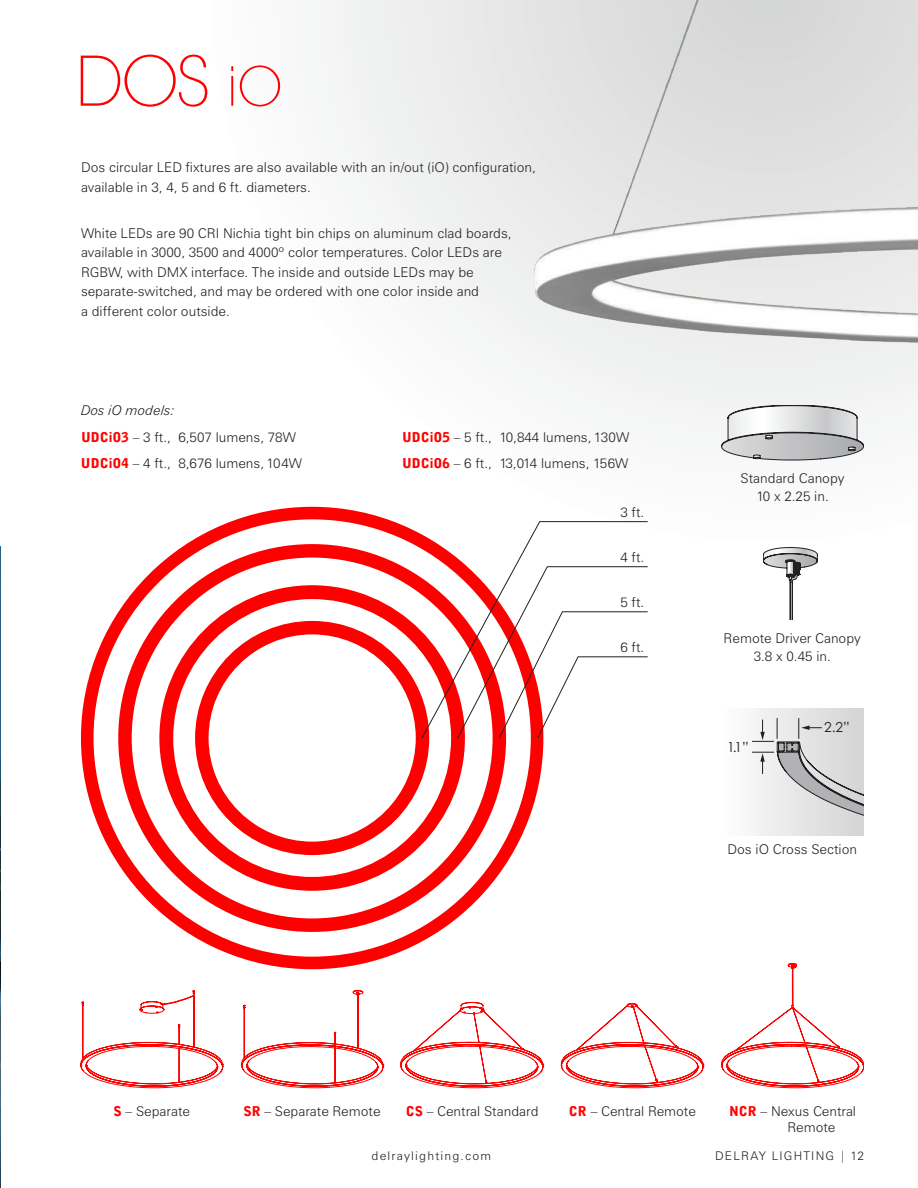
<style>
.page{position:relative;width:918px;height:1188px;background:#fff}
.page>*{position:absolute;margin:0;border:0;box-sizing:border-box;transform-origin:0 0}
.t1{font:200 70.5px "Avant Garde IT Cby BT";color:#f00}
.t2{font:13.8px "Century Gothic";color:#231f20}
.t3{font:300 13.5px/19.5px "Zurich BT";color:#231f20}
.t4{font:300 12px "Zurich BT";letter-spacing:.1em;color:#231f20}
.s1{font-size:55.5px}
.s2{font-style:italic}
.s3{font-family:"Bell Gothic Std";font-weight:900;color:#f00}
</style>
<div class="page">
<img style="left:0;top:546px;width:1px;height:642px">
<svg style="left:81px;top:990px;width:303px;height:98px"></svg>
<svg style="left:400px;top:963px;width:464px;height:125px"></svg>
<svg style="left:722px;top:405px;width:142px;height:55px"></svg>
<svg style="left:752px;top:718px;width:112px;height:118px;background:#d3d3d4"></svg>
<svg style="left:763px;top:547px;width:54px;height:72px"></svg>
<img style="left:527px;top:0;width:391px;height:350px">
<svg style="left:81px;top:507px;width:462px;height:462px"></svg>
<svg style="left:422px;top:521px;width:226px;height:217px"></svg>
<svg style="left:457px;top:566px;width:191px;height:172px"></svg>
<h1 class="t1" style="left:76px;top:55px;width:207px">DOS <span class="s1">iO</span></h1>
<p class="t3" style="left:81px;top:159px;width:456px">Dos circular LED fixtures are also available with an in/out (iO) configuration, available in 3, 4, 5 and 6 ft. diameters.</p>
<p class="t3" style="left:81px;top:224px;width:432px">White LEDs are 90 CRI Nichia tight bin chips on aluminum clad boards, available in 3000, 3500 and 4000º color temperatures. Color LEDs are RGBW, with DMX interface. The inside and outside LEDs may be separate-switched, and may be ordered with one color inside and<br>a different color outside.</p>
<p class="t3" style="left:81px;top:399px;width:217px;line-height:26.2px"><span class="s2">Dos iO models:<br></span><span class="s3">UDCiO3</span> – 3 ft., 6,507 lumens, 78W</p>
<p class="t3" style="left:402px;top:428px;width:229px"><span class="s3">UDCiO5</span> – 5 ft., 10,844 lumens, 130W</p>
<p class="t3" style="left:81px;top:455px;width:223px"><span class="s3">UDCiO4</span> – 4 ft., 8,676 lumens, 104W</p>
<p class="t3" style="left:402px;top:455px;width:228px"><span class="s3">UDCiO6</span> – 6 ft., 13,014 lumens, 156W</p>
<p class="t3" style="left:620px;top:504px;width:25px">3 ft.</p>
<p class="t3" style="left:620px;top:549px;width:25px">4 ft.</p>
<p class="t3" style="left:620px;top:594px;width:25px">5 ft.</p>
<p class="t3" style="left:620px;top:639px;width:25px">6 ft.</p>
<p class="t3" style="left:741px;top:470px;width:106px;line-height:18px;text-align:center">Standard Canopy<br>10 x 2.25 in.</p>
<p class="t3" style="left:724px;top:630px;width:139px;line-height:18px;text-align:center">Remote Driver Canopy<br>3.8 x 0.45 in.</p>
<p class="t2" style="left:727px;top:739px;width:23px">1.1”</p>
<p class="t2" style="left:824px;top:720px;width:27px">2.2”</p>
<p class="t3" style="left:727px;top:841px;width:131px">Dos iO Cross Section</p>
<p class="t3" style="left:114px;top:1103px;width:78px"><span class="s3">S</span> – Separate</p>
<p class="t3" style="left:244px;top:1103px;width:138px"><span class="s3">SR</span> – Separate Remote</p>
<p class="t3" style="left:406px;top:1103px;width:134px"><span class="s3">CS</span> – Central Standard</p>
<p class="t3" style="left:569px;top:1103px;width:128px"><span class="s3">CR</span> – Central Remote</p>
<p class="t3" style="left:788px;top:1105px;width:70px;line-height:16.2px;text-indent:-59px"><span class="s3">NCR</span> – Nexus Central<br>Remote</p>
<p class="t4" style="left:372px;top:1151px;width:121px">delraylighting.com</p>
<p class="t4" style="left:715px;top:1151px;width:150px">DELRAY LIGHTING | 12</p>
</div>
